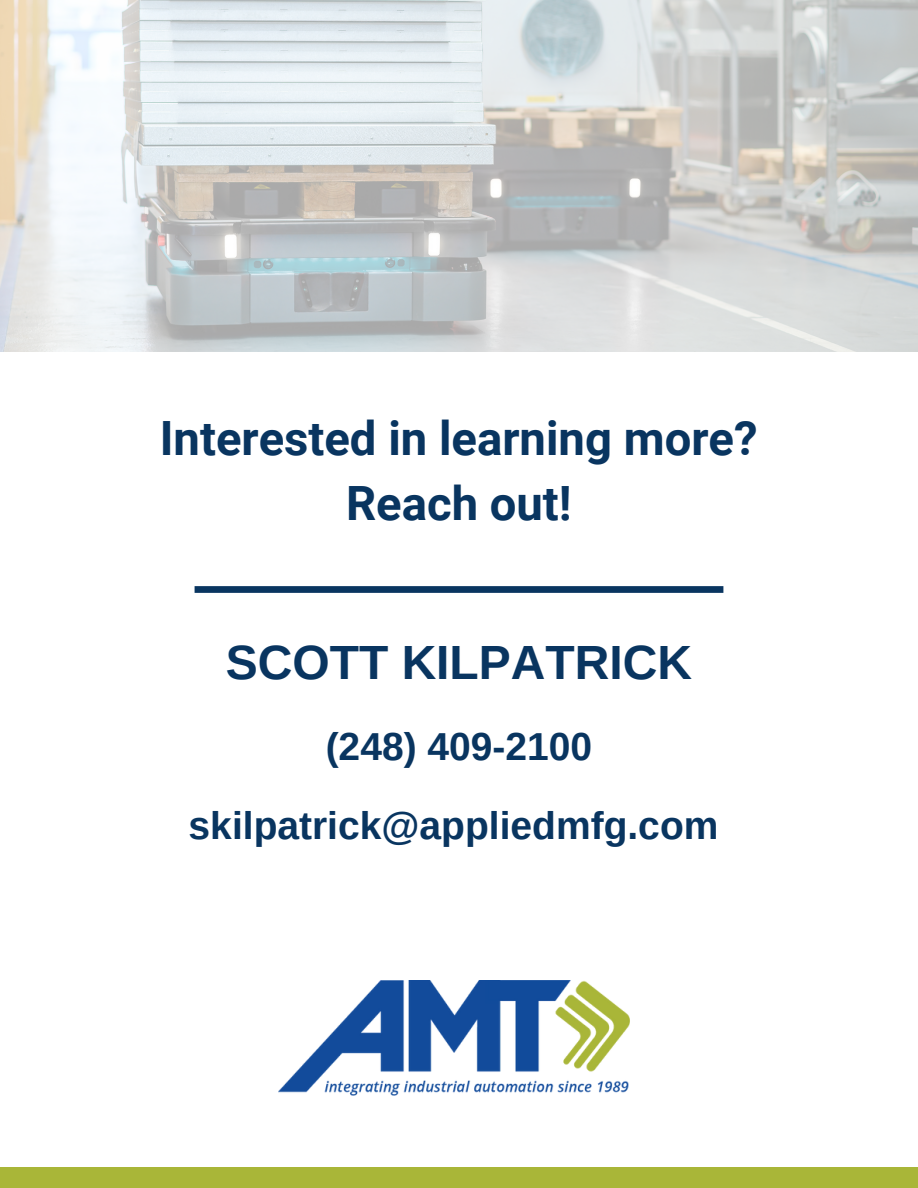
<style>
.page{position:relative;width:918px;height:1188px;background:#fff}
.page>*{position:absolute;margin:0;border:0;box-sizing:border-box;transform-origin:0 0}
.t1{font:700 48px "Arimo";color:#093560}
.t2{font:700 47.25px/65.2px "Roboto";color:#093560;text-align:center}
.t3{font:700 39px "Arimo";color:#093560}
</style>
<div class="page">
<div style="left:0;top:1167px;width:918px;height:21px;background:#a9b638"></div>
<img style="left:0;top:0;width:918px;height:352px">
<div style="left:195px;top:586px;width:528px;height:7px;background:#093560"></div>
<img style="left:278px;top:980px;width:352px;height:116px">
<p class="t2" style="left:160px;top:406px;width:599px">Interested in learning more?<br>Reach out!</p>
<p class="t1" style="left:226px;top:635px;width:468px">SCOTT KILPATRICK</p>
<p class="t3" style="left:326px;top:725px;width:268px">(248) 409-2100</p>
<p class="t3" style="left:189px;top:803px;width:531px">skilpatrick@appliedmfg.com</p>
</div>
